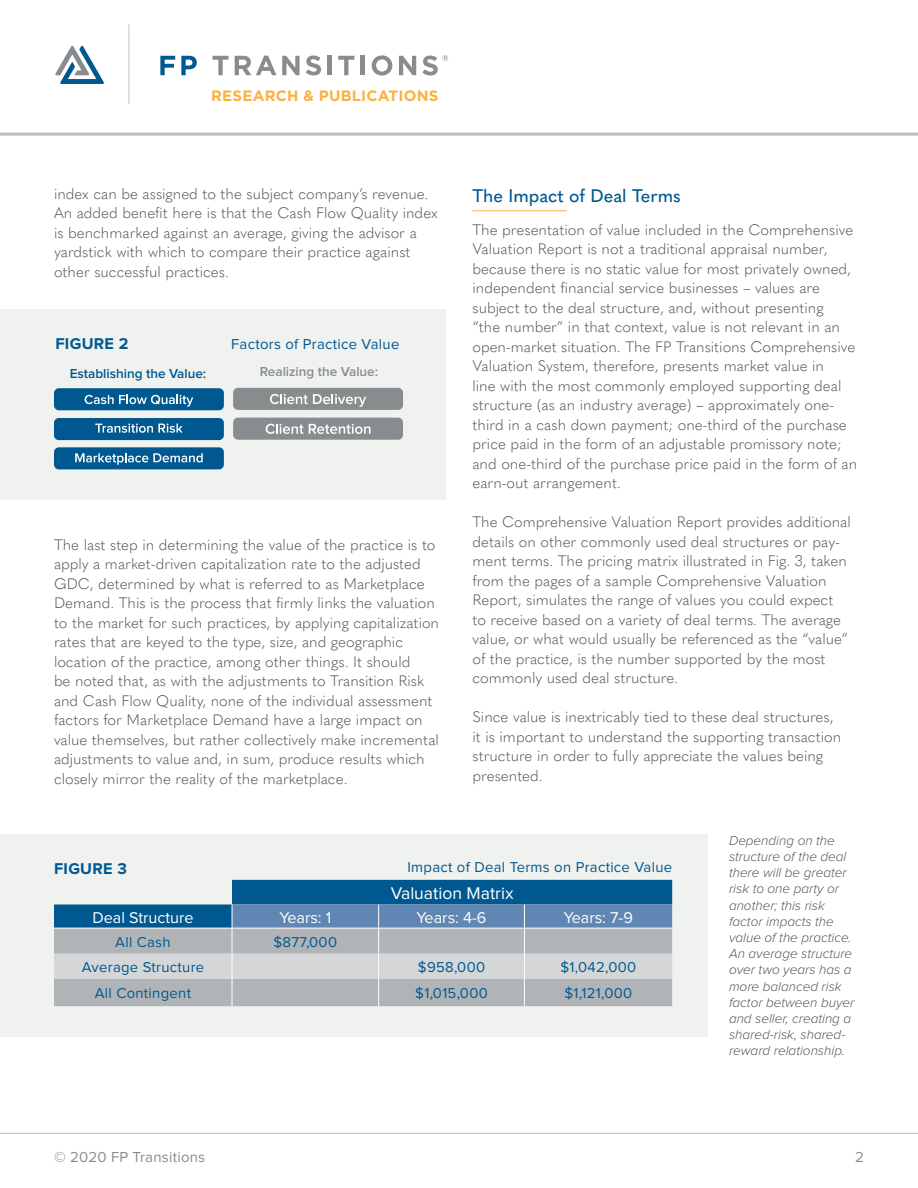
<style>
.page{position:relative;width:918px;height:1188px;background:#fff}
.page>*{position:absolute;margin:0;border:0;box-sizing:border-box;transform-origin:0 0}
.Heading_2{font:500 18px "Quasimoda";color:#005890}
.section_head{font:17.55px "Proxima Nova";color:#fff}
.section_head-2{font:16.2px "Proxima Nova";color:#fff}
.FIGURE{font:700 16.2px "Proxima Nova";letter-spacing:.02em;color:#005890}
.Copy{font:300 15px/19.5px "Quasimoda";color:#54585a}
.t1{font:700 15px "Gotham";letter-spacing:.015em;color:#fbb03f}
.t2{font:15px "Proxima Nova";letter-spacing:.015em;color:#888c8f}
.section_head-3{font:14.85px "Proxima Nova";letter-spacing:.02em;color:#005890}
.Caption_heading{font:14.85px "Proxima Nova";letter-spacing:.02em;color:#005890}
.t3{font:italic 300 13.5px/16.2px "Proxima Nova";color:#54585a}
.t4{font:600 13.5px "Proxima Nova";color:#005890}
.t5{font:600 13.5px "Proxima Nova";color:#888c8f}
</style>
<div class="page">
<svg style="left:160px;top:56px;width:15px;height:19px"></svg>
<svg style="left:181px;top:56px;width:16px;height:19px"></svg>
<svg style="left:212px;top:56px;width:17px;height:19px"></svg>
<svg style="left:235px;top:56px;width:41px;height:19px"></svg>
<svg style="left:282px;top:56px;width:18px;height:19px"></svg>
<svg style="left:306px;top:55px;width:15px;height:20px"></svg>
<hr style="left:328px;top:56px;width:4px;height:19px;background:#888c8f">
<svg style="left:338px;top:56px;width:16px;height:19px"></svg>
<hr style="left:361px;top:56px;width:4px;height:19px;background:#888c8f">
<svg style="left:372px;top:55px;width:20px;height:21px"></svg>
<svg style="left:399px;top:56px;width:17px;height:19px"></svg>
<svg style="left:422px;top:55px;width:26px;height:20px"></svg>
<hr style="left:128px;top:25px;width:2px;height:79px;background:#d4d6d8">
<svg style="left:55px;top:46px;width:49px;height:38px"></svg>
<hr style="left:0;top:133px;width:918px;height:3px;background:#bbbec0">
<hr style="left:0;top:1133px;width:918px;height:1px;background:#bbbec0">
<hr style="left:472px;top:210px;width:95px;height:1px;background:#fbb03f">
<div style="left:0;top:309px;width:446px;height:191px;background:#eff2ee"></div>
<div style="left:0;top:834px;width:707px;height:203px;background:#eff2ee"></div>
<div style="left:54px;top:388px;width:170px;height:22px;background:#005890;border-radius:5px"></div>
<svg style="left:85px;top:395px;width:108px;height:12px"></svg>
<div style="left:54px;top:418px;width:170px;height:22px;background:#005890;border-radius:5px"></div>
<svg style="left:95px;top:424px;width:88px;height:9px"></svg>
<div style="left:54px;top:447px;width:170px;height:22px;background:#005890;border-radius:5px"></div>
<svg style="left:75px;top:453px;width:128px;height:12px"></svg>
<div style="left:233px;top:388px;width:170px;height:22px;background:#888c8f;border-radius:5px"></div>
<svg style="left:270px;top:394px;width:96px;height:13px"></svg>
<div style="left:233px;top:418px;width:170px;height:22px;background:#888c8f;border-radius:5px"></div>
<svg style="left:266px;top:424px;width:104px;height:10px"></svg>
<svg style="left:54px;top:880px;width:618px;height:126px;background:#90a8b9"></svg>
<p class="t1" style="left:211px;top:87px;width:229px">RESEARCH &amp; PUBLICATIONS</p>
<p class="Copy" style="left:54px;top:183px;width:385px">index can be assigned to the subject company’s revenue.<br>An added benefit here is that the Cash Flow Quality index is benchmarked against an average, giving the advisor a yardstick with which to compare their practice against other successful practices.</p>
<p class="FIGURE" style="left:55px;top:334px;width:75px">FIGURE 2</p>
<p class="t4" style="left:70px;top:365px;width:138px">Establishing the Value:</p>
<p class="t5" style="left:260px;top:364px;width:120px">Realizing the Value:</p>
<p class="Caption_heading" style="left:231px;top:336px;width:170px">Factors of Practice Value</p>
<p class="Copy" style="left:54px;top:534px;width:387px">The last step in determining the value of the practice is to apply a market-driven capitalization rate to the adjusted GDC, determined by what is referred to as Marketplace Demand. This is the process that firmly links the valuation to the market for such practices, by applying capitalization rates that are keyed to the type, size, and geographic location of the practice, among other things. It should<br>be noted that, as with the adjustments to Transition Risk and Cash Flow Quality, none of the individual assessment factors for Marketplace Demand have a large impact on value themselves, but rather collectively make incremental adjustments to value and, in sum, produce results which closely mirror the reality of the marketplace.</p>
<p class="Heading_2" style="left:472px;top:182px;width:210px">The Impact of Deal Terms</p>
<p class="Copy" style="left:472px;top:219px;width:386px">The presentation of value included in the Comprehensive Valuation Report is not a traditional appraisal number, because there is no static value for most privately owned, independent financial service businesses – values are subject to the deal structure, and, without presenting<br>“the number” in that context, value is not relevant in an open-market situation. The FP Transitions Comprehensive Valuation System, therefore, presents market value in<br>line with the most commonly employed supporting deal structure (as an industry average) – approximately one&shy;third in a cash down payment; one-third of the purchase price paid in the form of an adjustable promissory note; and one-third of the purchase price paid in the form of an earn-out arrangement.</p>
<p class="Copy" style="left:472px;top:511px;width:380px">The Comprehensive Valuation Report provides additional details on other commonly used deal structures or pay&shy;ment terms. The pricing matrix illustrated in Fig. 3, taken from the pages of a sample Comprehensive Valuation Report, simulates the range of values you could expect<br>to receive based on a variety of deal terms. The average value, or what would usually be referenced as the “value” of the practice, is the number supported by the most commonly used deal structure.</p>
<p class="Copy" style="left:472px;top:706px;width:370px">Since value is inextricably tied to these deal structures, it is important to understand the supporting transaction structure in order to fully appreciate the values being presented.</p>
<p class="FIGURE" style="left:54px;top:859px;width:75px">FIGURE 3</p>
<p class="Caption_heading" style="left:407px;top:859px;width:266px">Impact of Deal Terms on Practice Value</p>
<p class="section_head" style="left:391px;top:883px;width:124px">Valuation Matrix</p>
<p class="section_head-2" style="left:92px;top:908px;width:103px">Deal Structure</p>
<p class="section_head-2" style="left:279px;top:908px;width:53px">Years: 1</p>
<p class="section_head-2" style="left:417px;top:908px;width:71px">Years: 4-6</p>
<p class="section_head-2" style="left:564px;top:908px;width:71px">Years: 7-9</p>
<p class="section_head-3" style="left:115px;top:933px;width:57px">All Cash</p>
<p class="section_head-3" style="left:274px;top:933px;width:65px">$877,000</p>
<p class="section_head-3" style="left:82px;top:959px;width:124px">Average Structure</p>
<p class="section_head-3" style="left:418px;top:959px;width:69px">$958,000</p>
<p class="section_head-3" style="left:560px;top:959px;width:77px">$1,042,000</p>
<p class="section_head-3" style="left:95px;top:985px;width:98px">All Contingent</p>
<p class="section_head-3" style="left:415px;top:985px;width:74px">$1,015,000</p>
<p class="section_head-3" style="left:564px;top:985px;width:69px">$1,121,000</p>
<p class="t3" style="left:729px;top:832px;width:127px">Depending on the structure of the deal there will be greater risk to one party or another; this risk factor impacts the value of the practice.<br>An average structure over two years has a more balanced risk factor between buyer and seller, creating a shared-risk, shared&shy;reward relationship.</p>
<p class="t2" style="left:54px;top:1148px;width:153px">© 2020 FP Transitions</p>
<p class="t2" style="left:855px;top:1148px;width:10px">2</p>
</div>
